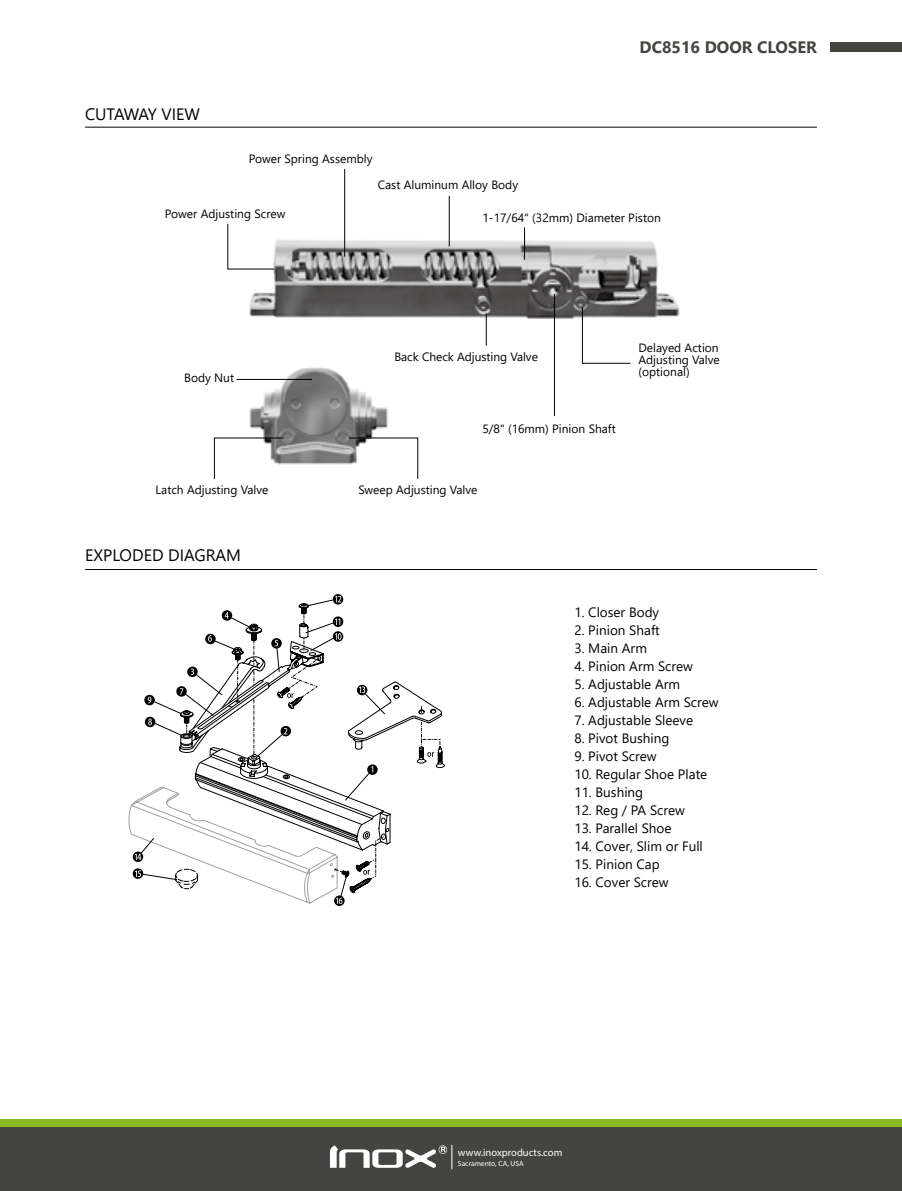
<style>
.page{position:relative;width:902px;height:1191px;background:#fff}
.page>*{position:absolute;margin:0;border:0;box-sizing:border-box;transform-origin:0 0}
.t1{font:16.5px "Segoe UI";color:#000}
.t2{font:700 16.5px "Segoe UI";color:#444540}
.t3{font:13.5px "Segoe UI";color:#000}
.t4{font:12px/12px "Segoe UI";color:#000;text-align:justify}
.t5{font:10.5px "Myriad Pro";color:#fff}
.t6{font:7.5px "Myriad Pro";color:#fff}
</style>
<div class="page">
<div style="left:0;top:1126px;width:901px;height:65px;background:#444540"></div>
<div style="left:0;top:1119px;width:901px;height:7px;background:#8aba24"></div>
<svg style="left:330px;top:1145px;width:122px;height:24px"></svg>
<div style="left:830px;top:43px;width:71px;height:9px;background:#444540"></div>
<hr style="left:85px;top:127px;width:731px;height:1px;background:#000">
<img style="left:244px;top:234px;width:436px;height:237px">
<svg style="left:227px;top:223px;width:47px;height:46px"></svg>
<hr style="left:449px;top:196px;width:1px;height:50px;background:#000">
<hr style="left:344px;top:169px;width:1px;height:88px;background:#000">
<hr style="left:524px;top:227px;width:1px;height:33px;background:#000">
<hr style="left:486px;top:313px;width:1px;height:32px;background:#000">
<hr style="left:554px;top:294px;width:1px;height:122px;background:#000">
<svg style="left:582px;top:307px;width:48px;height:56px"></svg>
<svg style="left:214px;top:438px;width:69px;height:41px"></svg>
<svg style="left:348px;top:438px;width:70px;height:41px"></svg>
<hr style="left:236px;top:379px;width:76px;height:1px;background:#000">
<hr style="left:85px;top:569px;width:731px;height:1px;background:#000">
<svg style="left:333px;top:594px;width:10px;height:10px"></svg>
<svg style="left:128px;top:596px;width:317px;height:308px"></svg>
<p class="t1" style="left:85px;top:99px;width:116px">CUTAWAY VIEW</p>
<p class="t4" style="left:249px;top:152px;width:125px">Power Spring Assembly</p>
<p class="t4" style="left:378px;top:177px;width:142px">Cast Aluminum Alloy Body</p>
<p class="t2" style="left:639px;top:32px;width:179px">DC8516 DOOR CLOSER</p>
<p class="t4" style="left:165px;top:206px;width:122px">Power Adjusting Screw</p>
<p class="t4" style="left:184px;top:370px;width:51px">Body Nut</p>
<p class="t4" style="left:155px;top:482px;width:114px">Latch Adjusting Valve</p>
<p class="t1" style="left:85px;top:539px;width:157px">EXPLODED DIAGRAM</p>
<p class="t4" style="left:482px;top:211px;width:180px">1-17/64" (32mm) Diameter Piston</p>
<p class="t4" style="left:394px;top:349px;width:145px">Back Check Adjusting Valve</p>
<p class="t4" style="left:638px;top:341px;width:83px">Delayed Action Adjusting Valve (optional)</p>
<p class="t4" style="left:482px;top:421px;width:135px">5/8" (16mm) Pinion Shaft</p>
<p class="t4" style="left:358px;top:482px;width:121px">Sweep Adjusting Valve</p>
<p class="t3" style="left:574px;top:599px;width:86px">1. Closer Body</p>
<p class="t3" style="left:574px;top:617px;width:87px">2. Pinion Shaft</p>
<p class="t3" style="left:574px;top:635px;width:74px">3. Main Arm</p>
<p class="t3" style="left:574px;top:653px;width:120px">4. Pinion Arm Screw</p>
<p class="t3" style="left:574px;top:671px;width:107px">5. Adjustable Arm</p>
<p class="t3" style="left:574px;top:689px;width:146px">6. Adjustable Arm Screw</p>
<p class="t3" style="left:574px;top:707px;width:120px">7. Adjustable Sleeve</p>
<p class="t3" style="left:574px;top:725px;width:96px">8. Pivot Bushing</p>
<p class="t3" style="left:574px;top:743px;width:84px">9. Pivot Screw</p>
<p class="t3" style="left:574px;top:761px;width:134px">10. Regular Shoe Plate</p>
<p class="t3" style="left:574px;top:779px;width:70px">11. Bushing</p>
<p class="t3" style="left:574px;top:797px;width:112px">12. Reg / PA Screw</p>
<p class="t3" style="left:574px;top:815px;width:99px">13. Parallel Shoe</p>
<p class="t3" style="left:574px;top:833px;width:130px">14. Cover, Slim or Full</p>
<p class="t3" style="left:574px;top:851px;width:87px">15. Pinion Cap</p>
<p class="t3" style="left:574px;top:869px;width:96px">16. Cover Screw</p>
<p class="t5" style="left:458px;top:1145px;width:106px">www.inoxproducts.com</p>
<p class="t6" style="left:458px;top:1158px;width:67px">Sacramento, CA, USA</p>
</div>
